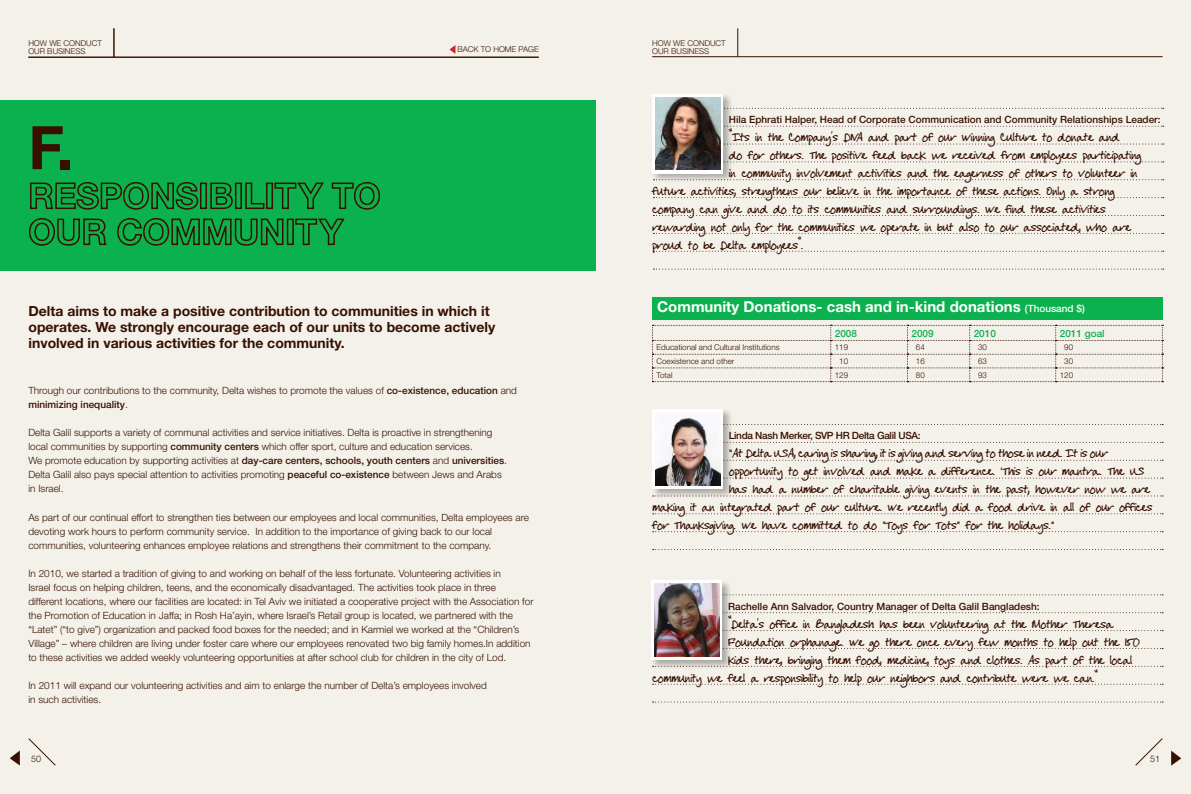
<style>
.page{position:relative;width:1191px;height:794px;background:#f4f1ea}
.page>*{position:absolute;margin:0;border:0;box-sizing:border-box;transform-origin:0 0}
.t1{font:700 60px "Helvetica Neue LT Std";color:#371000}
.t2{font:16px "Cheryl Hand";letter-spacing:-.03em;color:#371000}
.t3{font:700 15px "Helvetica Neue LT Std";color:#fff}
.t4{font:700 14px/16px "Helvetica Neue LT Std";color:#371000}
.t5{font:300 10px/14px "Helvetica Neue LT Std";color:#371000}
.t6{font:500 10px "Helvetica Neue LT Std";color:#371000}
.t7{font:500 10px "Helvetica Neue LT Std";letter-spacing:-.03em;color:#371000}
.t8{font:500 10px "Helvetica Neue LT Std";color:#0bb14e}
.t9{font:300 9px "Helvetica Neue LT Std";color:#371000}
.t10{font:300 8px/8px "Helvetica Neue LT Std";color:#371000}
.s1{font-weight:500}
.s2{font-weight:500;font-size:10px}
.s3{font-family:"Win Soft Pro";font-weight:500}
</style>
<div class="page">
<hr style="left:652px;top:56px;width:510px;height:1px;background:#371000">
<svg style="left:737px;top:28px;width:1px;height:29px"></svg>
<svg style="left:28px;top:738px;width:28px;height:28px"></svg>
<svg style="left:1135px;top:738px;width:28px;height:28px"></svg>
<div style="left:0;top:100px;width:595px;height:170px;background:#0bb14e"></div>
<svg style="left:30px;top:182px;width:169px;height:28px"></svg>
<div style="left:200px;top:183px;width:7px;height:26px;border:2px solid #371000"></div>
<svg style="left:210px;top:182px;width:23px;height:28px"></svg>
<div style="left:235px;top:183px;width:7px;height:26px;border:2px solid #371000"></div>
<svg style="left:245px;top:182px;width:20px;height:28px"></svg>
<div style="left:266px;top:183px;width:7px;height:26px;border:2px solid #371000"></div>
<svg style="left:274px;top:182px;width:50px;height:28px"></svg>
<svg style="left:331px;top:182px;width:49px;height:28px"></svg>
<svg style="left:29px;top:218px;width:78px;height:28px"></svg>
<svg style="left:117px;top:218px;width:167px;height:28px"></svg>
<div style="left:287px;top:219px;width:7px;height:26px;border:2px solid #371000"></div>
<svg style="left:295px;top:218px;width:50px;height:28px"></svg>
<svg style="left:732px;top:612px;width:431px;height:1px"></svg>
<svg style="left:732px;top:594px;width:431px;height:1px"></svg>
<svg style="left:732px;top:630px;width:431px;height:1px"></svg>
<svg style="left:732px;top:648px;width:431px;height:1px"></svg>
<svg style="left:732px;top:666px;width:431px;height:1px"></svg>
<svg style="left:652px;top:683px;width:511px;height:1px"></svg>
<svg style="left:652px;top:701px;width:511px;height:1px"></svg>
<svg style="left:733px;top:108px;width:430px;height:1px"></svg>
<svg style="left:733px;top:126px;width:430px;height:1px"></svg>
<svg style="left:733px;top:143px;width:430px;height:1px"></svg>
<svg style="left:733px;top:161px;width:430px;height:1px"></svg>
<svg style="left:733px;top:179px;width:430px;height:1px"></svg>
<svg style="left:653px;top:197px;width:510px;height:1px"></svg>
<svg style="left:653px;top:215px;width:510px;height:1px"></svg>
<svg style="left:653px;top:233px;width:510px;height:1px"></svg>
<svg style="left:653px;top:251px;width:510px;height:1px"></svg>
<svg style="left:653px;top:268px;width:510px;height:1px"></svg>
<div style="left:650px;top:92px;width:83px;height:91px;background:#000;opacity:.3"></div>
<div style="left:652px;top:94px;width:71px;height:79px;background:#fff"></div>
<img style="left:655px;top:97px;width:65px;height:73px">
<div style="left:652px;top:297px;width:510px;height:22px;background:#0bb14e"></div>
<svg style="left:652px;top:325px;width:511px;height:57px"></svg>
<svg style="left:733px;top:424px;width:430px;height:1px"></svg>
<svg style="left:733px;top:442px;width:430px;height:1px"></svg>
<svg style="left:733px;top:460px;width:430px;height:1px"></svg>
<svg style="left:733px;top:477px;width:430px;height:1px"></svg>
<svg style="left:733px;top:495px;width:430px;height:1px"></svg>
<svg style="left:652px;top:513px;width:511px;height:1px"></svg>
<svg style="left:652px;top:531px;width:511px;height:1px"></svg>
<svg style="left:652px;top:549px;width:511px;height:1px"></svg>
<hr style="left:28px;top:57px;width:511px;height:1px;background:#371000">
<svg style="left:113px;top:28px;width:1px;height:29px"></svg>
<div style="left:650px;top:408px;width:83px;height:91px;background:#000;opacity:.3"></div>
<div style="left:652px;top:409px;width:71px;height:79px;background:#fff"></div>
<div style="left:650px;top:579px;width:82px;height:91px;background:#000;opacity:.3"></div>
<svg style="left:651px;top:580px;width:71px;height:80px"></svg>
<img style="left:655px;top:416px;width:65px;height:69px">
<img style="left:654px;top:584px;width:65px;height:72px">
<svg style="left:1171px;top:750px;width:10px;height:15px"></svg>
<svg style="left:10px;top:750px;width:10px;height:15px"></svg>
<svg style="left:449px;top:45px;width:6px;height:9px"></svg>
<p class="t10" style="left:28px;top:39px;width:75px">HOW WE CONDUCT<br>OUR BUSINESS</p>
<h1 class="t1" style="left:28px;top:111px;width:46px">F.</h1>
<p class="t10" style="left:457px;top:45px;width:83px">BACK TO HOME PAGE</p>
<h3 class="t4" style="left:28px;top:303px;width:468px">Delta aims to make a positive contribution to communities in which it operates. We strongly encourage each of our units to become actively involved in various activities for the community.</h3>
<p class="t5" style="left:28px;top:384px;width:490px">Through our contributions to the community, Delta wishes to promote the values of <span class="s1">co-existence, education</span> and <span class="s1">minimizing inequality</span>.</p>
<p class="t5" style="left:28px;top:426px;width:480px">Delta Galil supports a variety of communal activities and service initiatives. Delta is proactive in strengthening local communities by supporting <span class="s1">community centers</span> which offer sport, culture and education services.<br>We promote education by supporting activities at <span class="s1">day-care centers, schools, youth centers</span> and <span class="s1">universities</span>.<br>Delta Galil also pays special attention to activities promoting <span class="s1">peaceful co-existence</span> between Jews and Arabs in Israel.</p>
<p class="t5" style="left:28px;top:510px;width:502px">As part of our continual effort to strengthen ties between our employees and local communities, Delta employees are devoting work hours to perform community service. In addition to the importance of giving back to our local communities, volunteering enhances employee relations and strengthens their commitment to the company.</p>
<p class="t5" style="left:28px;top:566px;width:506px">In 2010, we started a tradition of giving to and working on behalf of the less fortunate. Volunteering activities in<br>Israel focus on helping children, teens, and the economically disadvantaged. The activities took place in three<br>different locations, where our facilities are located: in Tel Aviv we initiated a cooperative project with the Association for the Promotion of Education in Jaffa; in Rosh Ha’ayin, where Israel’s Retail group is located, we partnered with the “Latet” (“to give”) organization and packed food boxes for the needed; and in Karmiel we worked at the “Children’s Village” – where children are living under foster care where our employees renovated two big family homes.In addition to these activities we added weekly volunteering opportunities at after school club for children in the city of Lod.</p>
<p class="t5" style="left:28px;top:678px;width:460px">In 2011 will expand our volunteering activities and aim to enlarge the number of Delta’s employees involved in such activities.</p>
<p class="t10" style="left:652px;top:39px;width:75px">HOW WE CONDUCT<br>OUR BUSINESS</p>
<p class="t6" style="left:729px;top:114px;width:433px">Hila Ephrati Halper, Head of Corporate Communication and Community Relationships Leader:</p>
<h2 class="t2" style="left:729px;top:127px;width:392px">"Its in the Company's DNA and part of our Winning Culture to donate and</h2>
<h2 class="t2" style="left:729px;top:145px;width:414px">do for others. The positive feed back we received from employees participating</h2>
<h2 class="t2" style="left:729px;top:163px;width:410px">in community involvement activities and the eagerness of others to volunteer in</h2>
<h2 class="t2" style="left:652px;top:181px;width:464px">future activities, strengthens our believe in the importance of these actions. Only a strong</h2>
<h2 class="t2" style="left:652px;top:199px;width:455px">company can give and do to its communities and surroundings. We find these activities</h2>
<h2 class="t2" style="left:652px;top:217px;width:480px">rewarding not only for the communities we operate in but also to our associated, who are</h2>
<h2 class="t2" style="left:652px;top:235px;width:153px">proud to be Delta employees".</h2>
<h3 class="t3" style="left:657px;top:297px;width:429px">Community Donations- cash and in-kind donations <span class="s2">(Thousand $)</span></h3>
<p class="t8" style="left:834px;top:327px;width:24px">2008</p>
<p class="t8" style="left:911px;top:327px;width:24px">2009</p>
<p class="t8" style="left:973px;top:327px;width:24px">2010</p>
<p class="t8" style="left:1059px;top:327px;width:46px">2011 goal</p>
<p class="t10" style="left:656px;top:343px;width:124px">Educational and Cultural Institutions</p>
<p class="t10" style="left:834px;top:343px;width:15px">119</p>
<p class="t10" style="left:916px;top:343px;width:10px">64</p>
<p class="t10" style="left:978px;top:343px;width:10px">30</p>
<p class="t10" style="left:1064px;top:343px;width:10px">90</p>
<p class="t10" style="left:656px;top:357px;width:79px">Coexistence and other</p>
<p class="t10" style="left:839px;top:357px;width:10px">10</p>
<p class="t10" style="left:916px;top:357px;width:10px">16</p>
<p class="t10" style="left:978px;top:357px;width:10px">63</p>
<p class="t10" style="left:1064px;top:357px;width:10px">30</p>
<p class="t10" style="left:656px;top:370px;width:18px">Total</p>
<p class="t10" style="left:834px;top:370px;width:15px">129</p>
<p class="t10" style="left:916px;top:370px;width:10px">80</p>
<p class="t10" style="left:978px;top:370px;width:10px">93</p>
<p class="t10" style="left:1059px;top:370px;width:15px">120</p>
<p class="t7" style="left:729px;top:429px;width:193px">Linda Nash Merker, SVP HR Delta Galil USA:</p>
<h2 class="t2" style="left:729px;top:443px;width:381px"><span class="s3">“</span>At Delta USA, caring is sharing, it is giving and serving to those in need. It is our</h2>
<h2 class="t2" style="left:729px;top:461px;width:417px">opportunity to get involved and make a difference. <span class="s3">’</span>This is our mantra. The US</h2>
<h2 class="t2" style="left:729px;top:479px;width:423px">has had a number of charitable giving events in the past, however now we are</h2>
<h2 class="t2" style="left:652px;top:497px;width:502px">making it an integrated part of our culture. We recently did a food drive in all of our offices</h2>
<h2 class="t2" style="left:652px;top:515px;width:404px">for Thanksgiving. We have committed to do <span class="s3">“</span>Toys for Tots<span class="s3">”</span> for the holidays.<span class="s3">”</span></h2>
<p class="t6" style="left:728px;top:600px;width:313px">Rachelle Ann Salvador, Country Manager of Delta Galil Bangladesh:</p>
<h2 class="t2" style="left:728px;top:614px;width:387px">"Delta's office in Bangladesh has been volunteering at the Mother Theresa</h2>
<h2 class="t2" style="left:728px;top:632px;width:413px">Foundation orphanage. We go there once every few months to help out the 150</h2>
<h2 class="t2" style="left:728px;top:650px;width:406px">kids there, bringing them food, medicine, toys and clothes. As part of the local</h2>
<h2 class="t2" style="left:652px;top:668px;width:447px">community we feel a responsibility to help our neighbors and contribute were we can."</h2>
<p class="t9" style="left:31px;top:753px;width:12px">50</p>
<p class="t9" style="left:1150px;top:753px;width:12px">51</p>
</div>
